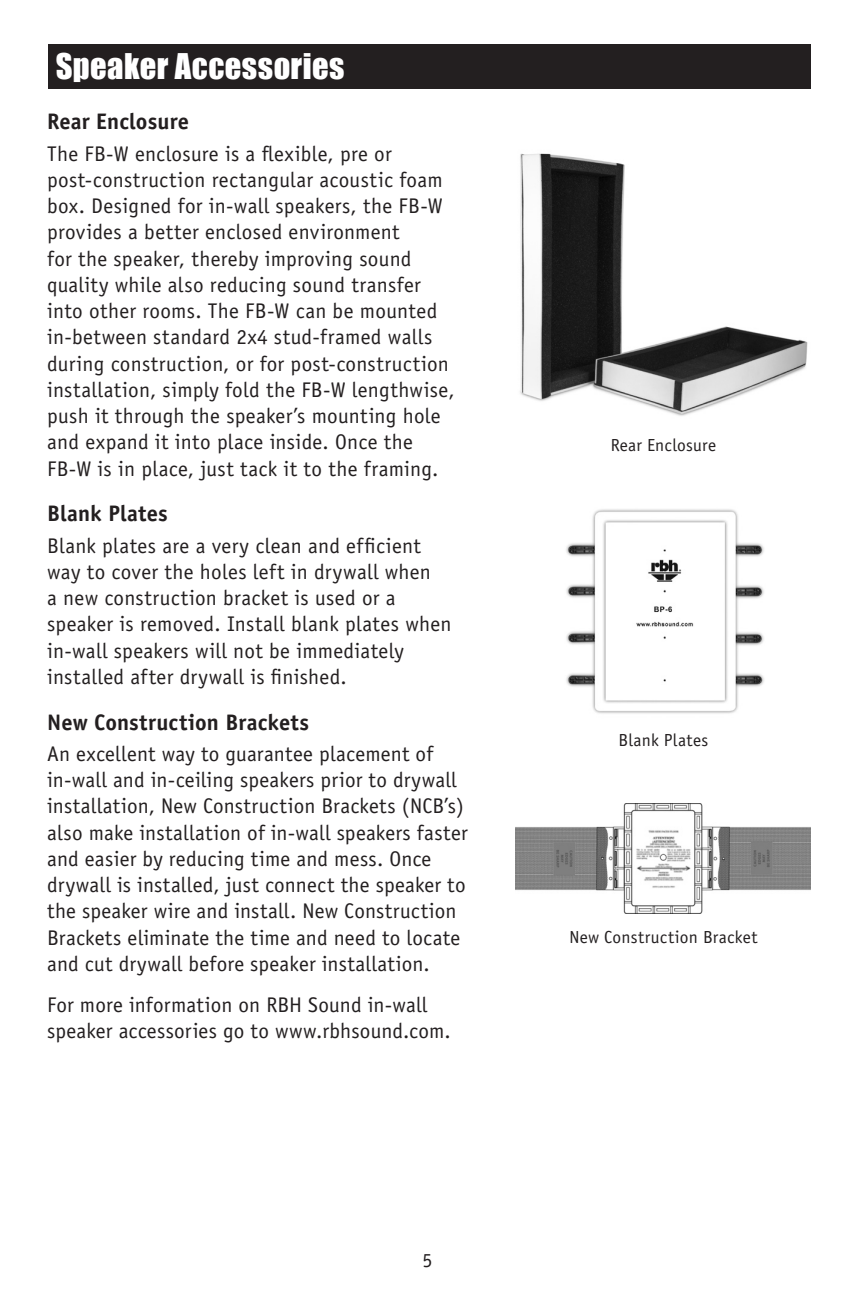
<style>
.page{position:relative;width:855px;height:1305px;background:#fff}
.page>*{position:absolute;margin:0;border:0;box-sizing:border-box;transform-origin:0 0}
.Main_Heads{font:32.5px "Impact";letter-spacing:.015em;color:#fff}
.Bold_headings{font:700 22.5px "Officina Sans";letter-spacing:.005em;color:#231f20}
.Manual_Text{font:21.25px/26.2px "Officina Sans";letter-spacing:.01em;color:#231f20}
.t1{font:20px "Officina Sans";color:#231f20}
.Manual_Text-2{font:17.5px "Officina Sans";letter-spacing:.015em;color:#231f20}
.NOTES{font:17.5px "Officina Sans";letter-spacing:.01em;color:#231f20}
</style>
<div class="page">
<div style="left:48px;top:44px;width:762px;height:45px;background:#231f20"></div>
<img style="left:520px;top:153px;width:288px;height:263px">
<img style="left:566px;top:509px;width:198px;height:205px">
<img style="left:515px;top:804px;width:296px;height:109px">
<p class="Main_Heads" style="left:56px;top:41px;width:290px">Speaker Accessories</p>
<p class="Bold_headings" style="left:47px;top:108px;width:143px">Rear Enclosure</p>
<p class="Manual_Text" style="left:47px;top:140px;width:409px">The FB-W enclosure is a flexible, pre or post-construction rectangular acoustic foam box. Designed for in-wall speakers, the FB-W provides a better enclosed environment<br>for the speaker, thereby improving sound quality while also reducing sound transfer into other rooms. The FB-W can be mounted in-between standard 2x4 stud-framed walls during construction, or for post-construction installation, simply fold the FB-W lengthwise, push it through the speaker’s mounting hole and expand it into place inside. Once the FB-W is in place, just tack it to the framing.</p>
<p class="Bold_headings" style="left:47px;top:500px;width:122px">Blank Plates</p>
<p class="Manual_Text" style="left:47px;top:532px;width:406px">Blank plates are a very clean and efficient way to cover the holes left in drywall when<br>a new construction bracket is used or a speaker is removed. Install blank plates when in-wall speakers will not be immediately installed after drywall is finished.</p>
<p class="Bold_headings" style="left:47px;top:708px;width:264px">New Construction Brackets</p>
<p class="Manual_Text" style="left:47px;top:741px;width:422px">An excellent way to guarantee placement of in-wall and in-ceiling speakers prior to drywall installation, New Construction Brackets (NCB’s) also make installation of in-wall speakers faster and easier by reducing time and mess. Once drywall is installed, just connect the speaker to the speaker wire and install. New Construction Brackets eliminate the time and need to locate and cut drywall before speaker installation.</p>
<p class="Manual_Text" style="left:47px;top:992px;width:405px">For more information on RBH Sound in-wall speaker accessories go to www.rbhsound.com.</p>
<p class="t1" style="left:422px;top:1249px;width:11px">5</p>
<p class="NOTES" style="left:611px;top:435px;width:107px">Rear Enclosure</p>
<p class="Manual_Text-2" style="left:618px;top:730px;width:91px">Blank Plates</p>
<p class="Manual_Text-2" style="left:569px;top:927px;width:190px">New Construction Bracket</p>
</div>
